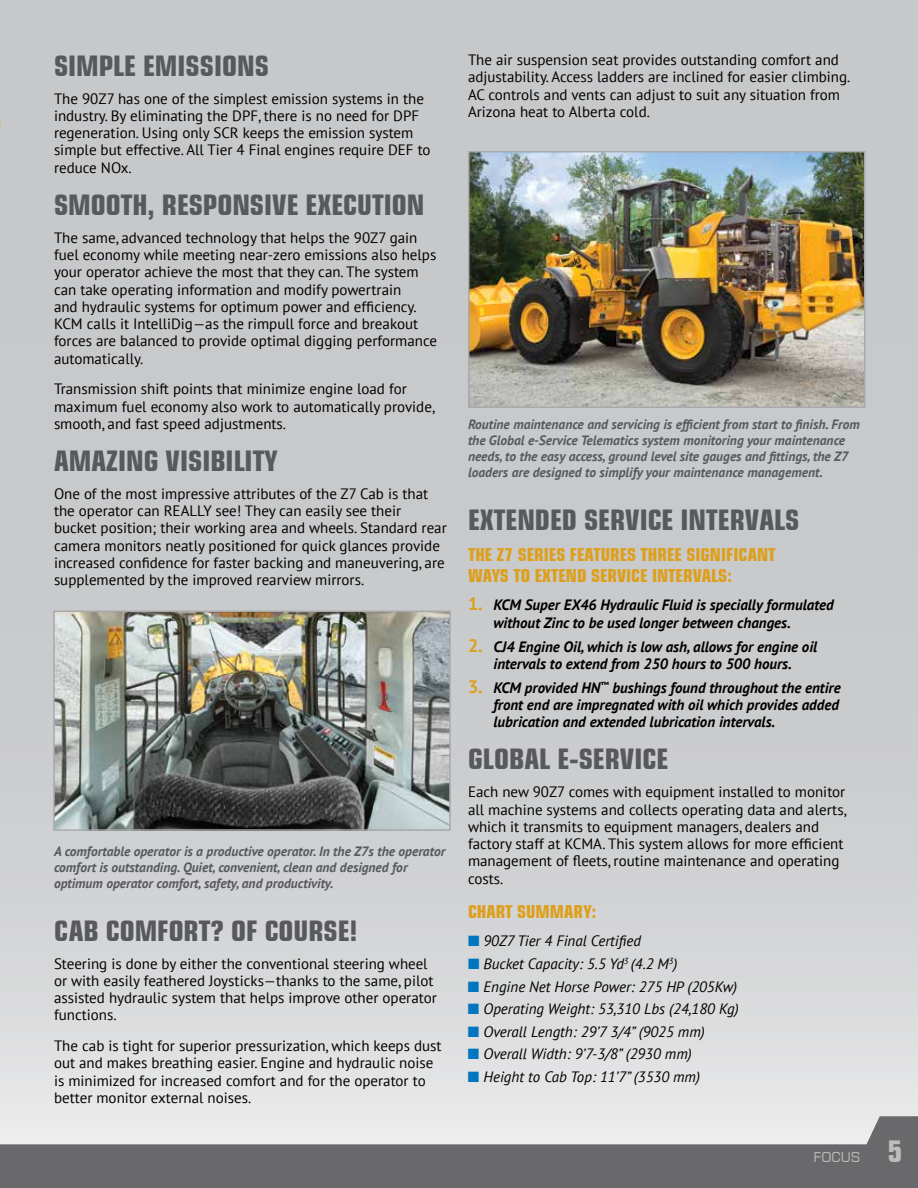
<style>
.page{position:relative;width:918px;height:1188px;background:#fff}
.page>*{position:absolute;margin:0;border:0;box-sizing:border-box;transform-origin:0 0}
.t1{font:700 condensed 30px "Square 721 BT";color:#bcbdbd}
.t2{font:700 condensed 28.5px "Square 721 BT";color:#58595b}
.t3{font:700 condensed 18px/21px "Square 721 BT";color:#dd9f1c}
.t4{font:15px/17.2px "PT Sans";color:#000}
.t5{font:italic 700 15px/17.2px "PT Sans";color:#000}
.t6{font:italic 15px "PT Sans";color:#000}
.t7{font:italic 700 13.5px/16.2px "PT Sans";color:#58595b}
.t8{font:13.5px "Square 721 BT";color:#bcbdbd}
.s1{font-style:normal;font-size:18px;color:#dd9f1c}
.s2{color:#0076c0}
</style>
<div class="page">
<div style="left:0;top:0;width:918px;height:1188px;background:linear-gradient(to bottom,#c1c2c4,#dadbdc)"></div>
<img style="left:56px;top:614px;width:392px;height:214px">
<div style="left:53px;top:611px;width:398px;height:220px;border:2px solid #a7a9ac"></div>
<img style="left:471px;top:154px;width:392px;height:251px">
<div style="left:468px;top:151px;width:398px;height:257px;border:2px solid #a7a9ac"></div>
<svg style="left:0;top:1116px;width:918px;height:72px;background:#9a9a9b"></svg>
<h2 class="t2" style="left:54px;top:48px;width:216px">SIMPLE EMISSIONS</h2>
<p class="t4" style="left:54px;top:89px;width:378px">The 90Z7 has one of the simplest emission systems in the industry. By eliminating the DPF, there is no need for DPF regeneration. Using only SCR keeps the emission system simple but effective. All Tier 4 Final engines require DEF to reduce NOx.</p>
<h2 class="t2" style="left:54px;top:187px;width:372px">SMOOTH, RESPONSIVE EXECUTION</h2>
<p class="t4" style="left:54px;top:229px;width:385px">The same, advanced technology that helps the 90Z7 gain fuel economy while meeting near-zero emissions also helps your operator achieve the most that they can. The system can take operating information and modify powertrain<br>and hydraulic systems for optimum power and efficiency.<br>KCM calls it IntelliDig—as the rimpull force and breakout forces are balanced to provide optimal digging performance automatically.</p>
<p class="t4" style="left:54px;top:380px;width:382px">Transmission shift points that minimize engine load for maximum fuel economy also work to automatically provide, smooth, and fast speed adjustments.</p>
<h2 class="t2" style="left:54px;top:443px;width:225px">AMAZING VISIBILITY</h2>
<p class="t4" style="left:54px;top:485px;width:394px">One of the most impressive attributes of the Z7 Cab is that the operator can REALLY see! They can easily see their bucket position; their working area and wheels. Standard rear camera monitors neatly positioned for quick glances provide increased confidence for faster backing and maneuvering, are supplemented by the improved rearview mirrors.</p>
<p class="t7" style="left:54px;top:842px;width:393px">A comfortable operator is a productive operator. In the Z7s the operator comfort is outstanding. Quiet, convenient, clean and designed for optimum operator comfort, safety, and productivity.</p>
<h2 class="t2" style="left:54px;top:913px;width:305px">CAB COMFORT? OF COURSE!</h2>
<p class="t4" style="left:54px;top:954px;width:384px">Steering is done by either the conventional steering wheel or with easily feathered Joysticks—thanks to the same, pilot assisted hydraulic system that helps improve other operator functions.</p>
<p class="t4" style="left:54px;top:1037px;width:389px">The cab is tight for superior pressurization, which keeps dust out and makes breathing easier. Engine and hydraulic noise is minimized for increased comfort and for the operator to better monitor external noises.</p>
<p class="t4" style="left:468px;top:51px;width:384px">The air suspension seat provides outstanding comfort and adjustability. Access ladders are inclined for easier climbing.<br>AC controls and vents can adjust to suit any situation from Arizona heat to Alberta cold.</p>
<p class="t7" style="left:468px;top:416px;width:393px">Routine maintenance and servicing is efficient from start to finish. From the Global e-Service Telematics system monitoring your maintenance needs, to the easy access, ground level site gauges and fittings, the Z7 loaders are designed to simplify your maintenance management.</p>
<h2 class="t2" style="left:468px;top:502px;width:333px">EXTENDED SERVICE INTERVALS</h2>
<p class="t3" style="left:468px;top:544px;width:309px">THE Z7 SERIES FEATURES THREE SIGNIFICANT<br>WAYS TO EXTEND SERVICE INTERVALS:</p>
<p class="t5" style="left:493px;top:596px;width:342px;text-indent:-25px"><span class="s1">1.</span> KCM Super EX46 Hydraulic Fluid is specially formulated without Zinc to be used longer between changes.</p>
<p class="t5" style="left:468px;top:637px;width:351px;text-align:center"><span class="s1">2.</span> CJ4 Engine Oil, which is low ash, allows for engine oil intervals to extend from 250 hours to 500 hours.</p>
<p class="t5" style="left:494px;top:679px;width:349px;text-align:justify;text-indent:-26px"><span class="s1">3.</span> KCM provided HN<sup>™</sup> bushings found throughout the entire front end are impregnated with oil which provides added lubrication and extended lubrication intervals.</p>
<h2 class="t2" style="left:468px;top:742px;width:202px">GLOBAL E-SERVICE</h2>
<p class="t4" style="left:468px;top:783px;width:380px">Each new 90Z7 comes with equipment installed to monitor all machine systems and collects operating data and alerts, which it transmits to equipment managers, dealers and factory staff at KCMA. This system allows for more efficient management of fleets, routine maintenance and operating costs.</p>
<p class="t3" style="left:468px;top:901px;width:130px">CHART SUMMARY:</p>
<p class="t6" style="left:468px;top:931px;width:175px"><span class="s2">■</span> 90Z7 Tier 4 Final Certified</p>
<p class="t6" style="left:468px;top:954px;width:211px"><span class="s2">■</span> Bucket Capacity: 5.5 Yd<sup>3</sup> (4.2 M<sup>3</sup>)</p>
<p class="t6" style="left:468px;top:977px;width:271px"><span class="s2">■</span> Engine Net Horse Power: 275 HP (205Kw)</p>
<p class="t6" style="left:468px;top:999px;width:272px"><span class="s2">■</span> Operating Weight: 53,310 Lbs (24,180 Kg)</p>
<p class="t6" style="left:468px;top:1022px;width:238px"><span class="s2">■</span> Overall Length: 29’7 3/4” (9025 mm)</p>
<p class="t6" style="left:468px;top:1045px;width:225px"><span class="s2">■</span> Overall Width: 9’7-3/8” (2930 mm)</p>
<p class="t6" style="left:468px;top:1067px;width:234px"><span class="s2">■</span> Height to Cab Top: 11’7” (3530 mm)</p>
<p class="t8" style="left:814px;top:1149px;width:49px">FOCUS</p>
<h1 class="t1" style="left:888px;top:1133px;width:16px">5</h1>
</div>
